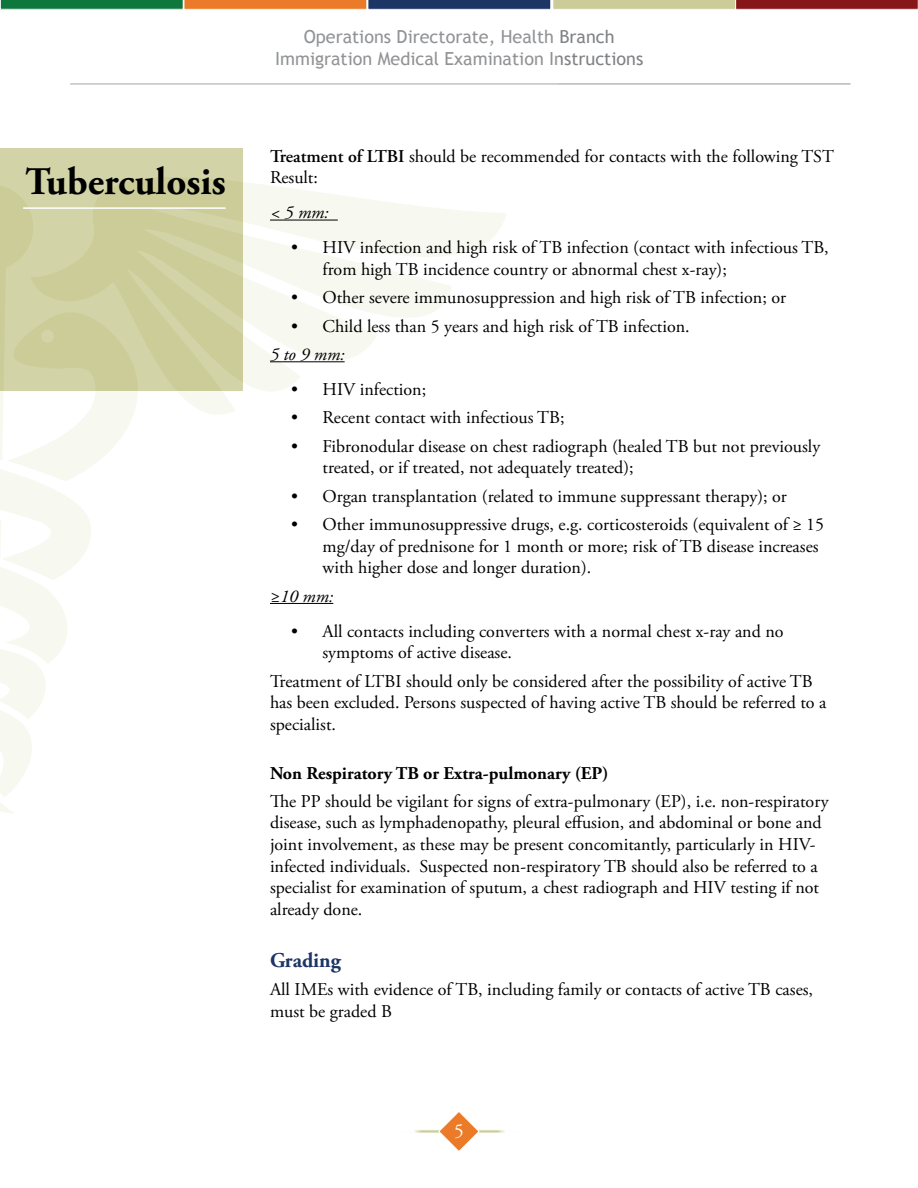
<style>
.page{position:relative;width:918px;height:1188px;background:#fff}
.page>*{position:absolute;margin:0;border:0;box-sizing:border-box;transform-origin:0 0}
.t1{font:700 39px "Adobe Garamond Pro";color:#000}
.t2{font:700 21px "Adobe Garamond Pro";color:#1c3564}
.t3{font:19.5px "Adobe Garamond Pro";color:#fff}
.t4{font:18px/21.6px "Adobe Garamond Pro";color:#000}
.t5{font:18px/21.6px "Trebuchet MS";color:#808285;text-align:center}
.t6{font:700 18px "Adobe Garamond Pro";color:#000}
.t7{font:italic 18px "Adobe Garamond Pro";color:#000}
.s1{font-weight:600}
</style>
<div class="page">
<svg style="left:480px;top:1130px;width:25px;height:3px"></svg>
<svg style="left:414px;top:1130px;width:24px;height:3px"></svg>
<svg style="left:438px;top:1112px;width:42px;height:39px"></svg>
<svg style="left:0;top:0;width:918px;height:10px;background:#837156"></svg>
<hr style="left:70px;top:84px;width:781px;height:1px;background:#939598">
<div style="left:0;top:9px;width:557px;height:907px;background:#fff"></div>
<svg style="left:0;top:184px;width:118px;height:629px"></svg>
<svg style="left:31px;top:148px;width:475px;height:293px"></svg>
<hr style="left:23px;top:207px;width:203px;height:2px;background:#fff">
<hr style="left:270px;top:220px;width:68px;height:1px;background:#000">
<hr style="left:270px;top:361px;width:75px;height:1px;background:#000">
<hr style="left:270px;top:603px;width:63px;height:1px;background:#000">
<h1 class="t1" style="left:26px;top:159px;width:202px">Tuberculosis</h1>
<p class="t5" style="left:275px;top:26px;width:370px">Operations Directorate, Health Branch<br>Immigration Medical Examination Instructions</p>
<p class="t4" style="left:270px;top:146px;width:565px"><span class="s1">Treatment of LTBI</span> should be recommended for contacts with the following TST<br>Result:</p>
<p class="t7" style="left:270px;top:202px;width:60px">&lt; 5 mm:</p>
<p class="t4" style="left:323px;top:237px;width:508px;text-indent:-32px">• HIV infection and high risk of TB infection (contact with infectious TB, from high TB incidence country or abnormal chest x-ray);</p>
<p class="t4" style="left:291px;top:287px;width:497px">• Other severe immunosuppression and high risk of TB infection; or</p>
<p class="t4" style="left:291px;top:316px;width:400px">• Child less than 5 years and high risk of TB infection.</p>
<p class="t7" style="left:270px;top:343px;width:76px">5 to 9 mm:</p>
<p class="t4" style="left:291px;top:379px;width:137px">• HIV infection;</p>
<p class="t4" style="left:291px;top:408px;width:275px">• Recent contact with infectious TB;</p>
<p class="t4" style="left:323px;top:436px;width:499px;text-indent:-32px">• Fibronodular disease on chest radiograph (healed TB but not previously treated, or if treated, not adequately treated);</p>
<p class="t4" style="left:291px;top:486px;width:497px">• Organ transplantation (related to immune suppressant therapy); or</p>
<p class="t4" style="left:323px;top:514px;width:503px;text-indent:-32px">• Other immunosuppressive drugs, e.g. corticosteroids (equivalent of ≥ 15 mg/day of prednisone for 1 month or more; risk of TB disease increases with higher dose and longer duration).</p>
<p class="t7" style="left:270px;top:585px;width:65px">≥10 mm:</p>
<p class="t4" style="left:323px;top:621px;width:463px;text-indent:-32px">• All contacts including converters with a normal chest x-ray and no symptoms of active disease.</p>
<p class="t4" style="left:270px;top:671px;width:558px">Treatment of LTBI should only be considered after the possibility of active TB has been excluded. Persons suspected of having active TB should be referred to a specialist.</p>
<p class="t6" style="left:270px;top:762px;width:340px">Non Respiratory TB or Extra-pulmonary (EP)</p>
<p class="t4" style="left:270px;top:791px;width:560px">The PP should be vigilant for signs of extra-pulmonary (EP), i.e. non-respiratory disease, such as lymphadenopathy, pleural effusion, and abdominal or bone and joint involvement, as these may be present concomitantly, particularly in HIV&shy;infected individuals. Suspected non-respiratory TB should also be referred to a specialist for examination of sputum, a chest radiograph and HIV testing if not already done.</p>
<p class="t2" style="left:270px;top:948px;width:72px">Grading</p>
<p class="t4" style="left:270px;top:980px;width:545px">All IMEs with evidence of TB, including family or contacts of active TB cases, must be graded B</p>
<p class="t3" style="left:454px;top:1119px;width:11px">5</p>
</div>
